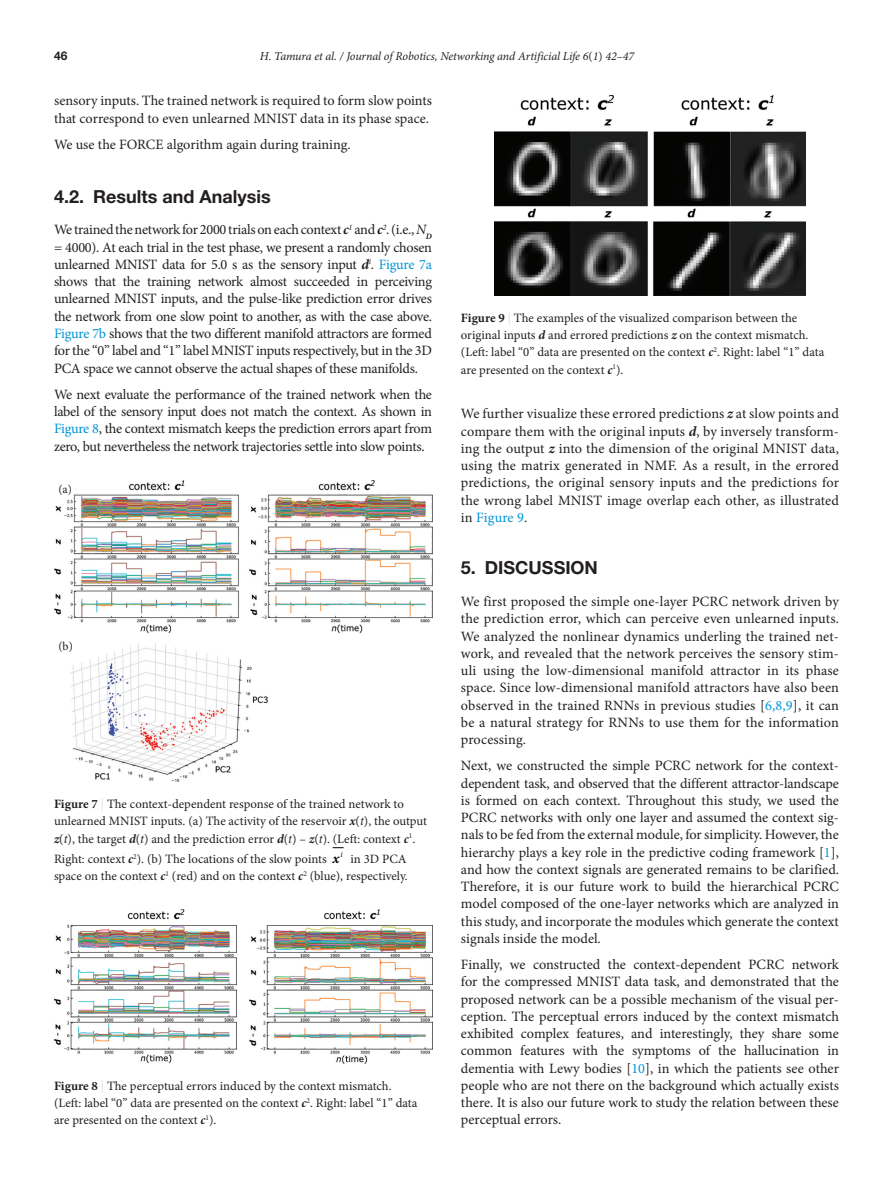
<style>
.page{position:relative;width:893px;height:1191px;background:#fff}
.page>*{position:absolute;margin:0;border:0;box-sizing:border-box;transform-origin:0 0}
.head-2{font:700 18px "Helvetica Neue LT Std";color:#231f20}
.head-1{font:700 18px "Helvetica Neue LT Std";color:#231f20}
.para-2{font:14.25px/17.2px "Minion Pro";color:#231f20;text-align:justify}
.para-1{font:14.25px/17.2px "Minion Pro";letter-spacing:-.01em;color:#231f20;text-align:justify}
.t1{font:italic 700 14.25px "Minion Pro";color:#000}
.figure-caption{font:12.75px/17.2px "Minion Pro";color:#231f20}
.t2{font:italic 12px "Minion Pro";letter-spacing:-.01em;color:#231f20}
.figure-caption-2{font:12px "Minion Pro";color:#231f20}
.t3{font:700 12px "Helvetica Neue LT Std";color:#231f20}
.s1{font-style:normal}
.s2{font-weight:700;font-style:italic}
.s3{font-style:italic}
.s4{color:#0095d5}
.s5{font-weight:700}
.s6{color:#dcdddf}
</style>
<div class="page">
<img style="left:54px;top:909px;width:378px;height:154px">
<img style="left:494px;top:95px;width:311px;height:200px">
<img style="left:54px;top:480px;width:378px;height:302px">
<p class="t3" style="left:54px;top:49px;width:15px">46</p>
<p class="t2" style="left:260px;top:48px;width:376px">H. Tamura et al. / Journal of Robotics, Networking and Artificial Life 6<span class="s1">(</span>1<span class="s1">)</span> 42–47</p>
<p class="para-2" style="left:54px;top:92px;width:379px">sensory inputs. The trained network is required to form slow points that correspond to even unlearned MNIST data in its phase space.</p>
<p class="para-2" style="left:54px;top:136px;width:298px">We use the FORCE algorithm again during training.</p>
<p class="head-2" style="left:54px;top:185px;width:218px">4.2. Results and Analysis</p>
<p class="para-1" style="left:54px;top:221px;width:380px">We trained the network for 2000 trials on each context <span class="s2">c</span><sup>1</sup> and <span class="s2">c</span><sup>2</sup>. (i.e., <span class="s3">N</span><sub>D </sub>= 4000). At each trial in the test phase, we present a randomly chosen unlearned MNIST data for 5.0 s as the sensory input <span class="s2">d</span><sup>i</sup>. <span class="s4">Figure 7a </span>shows that the training network almost succeeded in perceiving unlearned MNIST inputs, and the pulse-like prediction error drives the network from one slow point to another, as with the case above.<br><span class="s4">Figure 7b</span> shows that the two different manifold attractors are formed for the “0” label and “1” label MNIST inputs respectively, but in the 3D PCA space we cannot observe the actual shapes of these manifolds.</p>
<p class="para-2" style="left:54px;top:386px;width:380px">We next evaluate the performance of the trained network when the label of the sensory input does not match the context. As shown in <span class="s4">Figure 8</span>, the context mismatch keeps the prediction errors apart from zero, but nevertheless the network trajectories settle into slow points.</p>
<p class="figure-caption" style="left:461px;top:309px;width:365px"><span class="s5">Figure 9</span> <span class="s6">|</span> The examples of the visualized comparison between the original inputs <span class="s2">d</span> and errored predictions <span class="s2">z</span> on the context mismatch. (Left: label “0” data are presented on the context <span class="s2">c</span><sup>2</sup>. Right: label “1” data are presented on the context <span class="s2">c</span><sup>1</sup>).</p>
<p class="para-2" style="left:461px;top:405px;width:380px">We further visualize these errored predictions <span class="s2">z</span> at slow points and compare them with the original inputs <span class="s2">d</span>, by inversely transform&shy;ing the output <span class="s2">z</span> into the dimension of the original MNIST data, using the matrix generated in NMF. As a result, in the errored predictions, the original sensory inputs and the predictions for the wrong label MNIST image overlap each other, as illustrated in <span class="s4">Figure 9</span>.</p>
<p class="head-1" style="left:461px;top:557px;width:139px">5. DISCUSSION</p>
<p class="para-1" style="left:461px;top:593px;width:380px">We first proposed the simple one-layer PCRC network driven by the prediction error, which can perceive even unlearned inputs.<br>We analyzed the nonlinear dynamics underling the trained net&shy;work, and revealed that the network perceives the sensory stim&shy;uli using the low-dimensional manifold attractor in its phase space. Since low-dimensional manifold attractors have also been observed in the trained RNNs in previous studies [<span class="s4">6,8,9</span>], it can be a natural strategy for RNNs to use them for the information processing.</p>
<p class="para-2" style="left:461px;top:757px;width:380px">Next, we constructed the simple PCRC network for the context&shy;dependent task, and observed that the different attractor-landscape is formed on each context. Throughout this study, we used the PCRC networks with only one layer and assumed the context sig&shy;nals to be fed from the external module, for simplicity. However, the hierarchy plays a key role in the predictive coding framework [<span class="s4">1</span>], and how the context signals are generated remains to be clarified.<br>Therefore, it is our future work to build the hierarchical PCRC model composed of the one-layer networks which are analyzed in this study, and incorporate the modules which generate the context signals inside the model.</p>
<p class="para-2" style="left:461px;top:956px;width:380px">Finally, we constructed the context-dependent PCRC network for the compressed MNIST data task, and demonstrated that the proposed network can be a possible mechanism of the visual per&shy;ception. The perceptual errors induced by the context mismatch exhibited complex features, and interestingly, they share some common features with the symptoms of the hallucination in dementia with Lewy bodies [<span class="s4">10</span>], in which the patients see other people who are not there on the background which actually exists there. It is also our future work to study the relation between these perceptual errors.</p>
<p class="figure-caption-2" style="left:58px;top:481px;width:15px">(a)</p>
<p class="figure-caption-2" style="left:58px;top:638px;width:16px">(b)</p>
<p class="figure-caption" style="left:54px;top:795px;width:374px"><span class="s5">Figure 7</span> <span class="s6">|</span> The context-dependent response of the trained network to unlearned MNIST inputs. (a) The activity of the reservoir <span class="s2">x</span>(<span class="s3">t</span>), the output <span class="s2">z</span>(<span class="s3">t</span>), the target <span class="s2">d</span>(<span class="s3">t</span>) and the prediction error <span class="s2">d</span>(<span class="s3">t</span>) – <span class="s2">z</span>(<span class="s3">t</span>). (Left: context <span class="s2">c</span><sup>1</sup>.</p>
<p class="figure-caption" style="left:54px;top:850px;width:274px">Right: context <span class="s2">c</span><sup>2</sup>). (b) The locations of the slow points</p>
<p class="t1" style="left:333px;top:848px;width:11px">x<sup>i</sup></p>
<p class="figure-caption" style="left:54px;top:850px;width:355px;text-align:right">in 3D PCA<br>space on the context <span class="s2">c</span><sup>1</sup> (red) and on the context <span class="s2">c</span><sup>2</sup> (blue), respectively.</p>
<p class="figure-caption" style="left:54px;top:1076px;width:365px"><span class="s5">Figure 8</span> <span class="s6">|</span> The perceptual errors induced by the context mismatch. (Left: label “0” data are presented on the context <span class="s2">c</span><sup>2</sup>. Right: label “1” data are presented on the context <span class="s2">c</span><sup>1</sup>).</p>
</div>
